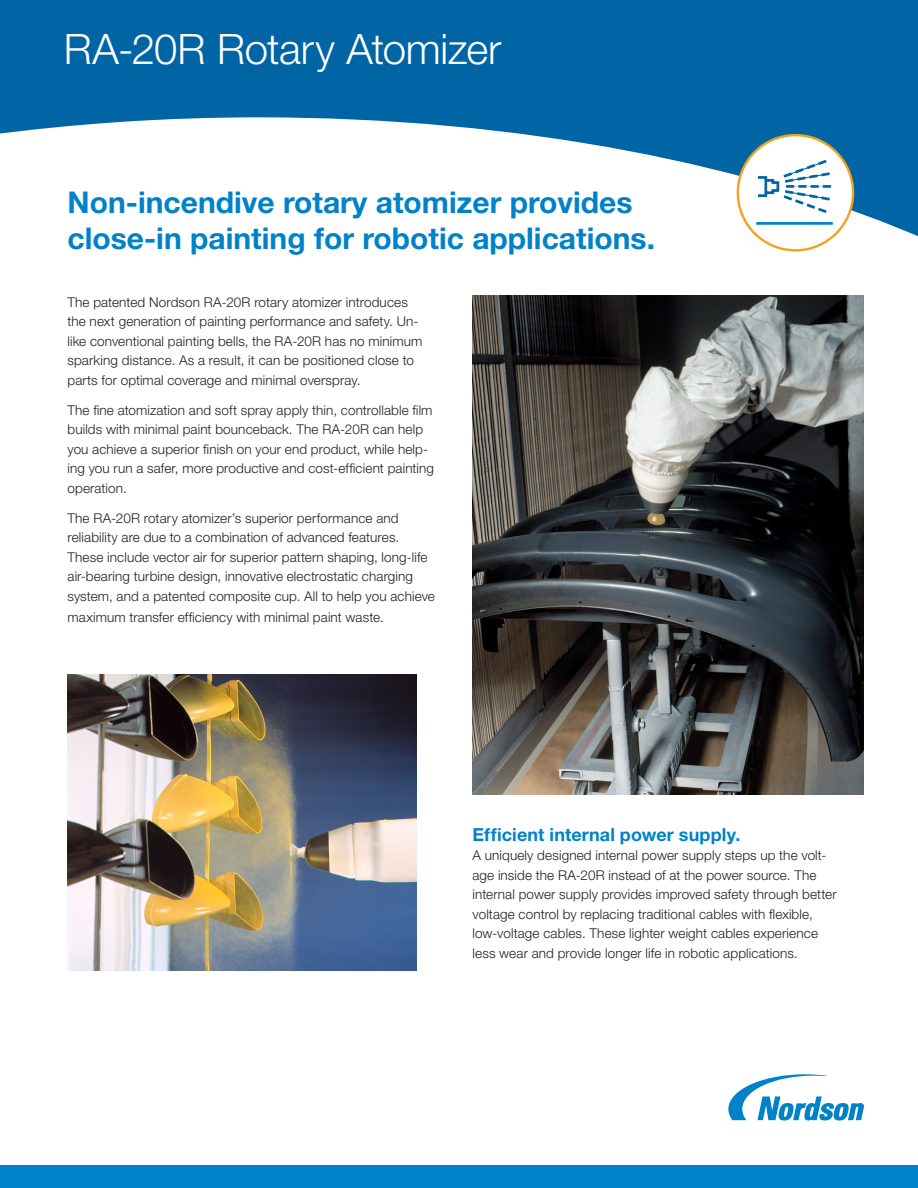
<style>
.page{position:relative;width:918px;height:1188px;background:#fff}
.page>*{position:absolute;margin:0;border:0;box-sizing:border-box;transform-origin:0 0}
.Headline_text_45_lig{font:300 42px "Helvetica Neue LT Std";letter-spacing:-.01em;color:#fff}
.Main_subhead_75_bold{font:700 30px/36px "Helvetica Neue LT Std";color:#0082c8}
.t1{font:700 18px "Helvetica Neue LT Std";letter-spacing:.005em;color:#0082c8}
.t2{font:300 13.5px/19.5px "Helvetica Neue LT Std";letter-spacing:.01em;color:#231f20}
</style>
<div class="page">
<img style="left:472px;top:295px;width:392px;height:500px">
<img style="left:68px;top:674px;width:349px;height:296px">
<svg style="left:0;top:0;width:918px;height:242px;fill:#0065a4"></svg>
<div style="left:738px;top:135px;width:115px;height:115px;background:#fff;border-radius:50%"></div>
<div style="left:737px;top:134px;width:117px;height:118px;border:2px solid #f6a01b;border-radius:50%"></div>
<hr style="left:756px;top:222px;width:77px;height:3px;background:#0082c8">
<svg style="left:757px;top:160px;width:75px;height:53px"></svg>
<div style="left:0;top:1166px;width:918px;height:22px;background:#0082c8"></div>
<svg style="left:728px;top:1074px;width:136px;height:46px"></svg>
<p class="Headline_text_45_lig" style="left:64px;top:23px;width:439px">RA-20R Rotary Atomizer</p>
<p class="Main_subhead_75_bold" style="left:68px;top:183px;width:589px">Non-incendive rotary atomizer provides close-in painting for robotic applications.</p>
<p class="t2" style="left:68px;top:292px;width:356px">The patented Nordson RA-20R rotary atomizer introduces the next generation of painting performance and safety. Un&shy;like conventional painting bells, the RA-20R has no minimum sparking distance. As a result, it can be positioned close to parts for optimal coverage and minimal overspray.</p>
<p class="t2" style="left:68px;top:400px;width:368px">The fine atomization and soft spray apply thin, controllable film builds with minimal paint bounceback. The RA-20R can help you achieve a superior finish on your end product, while help&shy;ing you run a safer, more productive and cost-efficient painting operation.</p>
<p class="t2" style="left:68px;top:508px;width:369px">The RA-20R rotary atomizer’s superior performance and reliability are due to a combination of advanced features.<br>These include vector air for superior pattern shaping, long-life air-bearing turbine design, innovative electrostatic charging system, and a patented composite cup. All to help you achieve</p>
<p class="t2" style="left:68px;top:607px;width:318px">maximum transfer efficiency with minimal paint waste.</p>
<p class="t1" style="left:472px;top:823px;width:269px">Efficient internal power supply.</p>
<p class="t2" style="left:472px;top:846px;width:366px">A uniquely designed internal power supply steps up the volt&shy;age inside the RA-20R instead of at the power source. The internal power supply provides improved safety through better voltage control by replacing traditional cables with flexible, low-voltage cables. These lighter weight cables experience less wear and provide longer life in robotic applications.</p>
</div>
